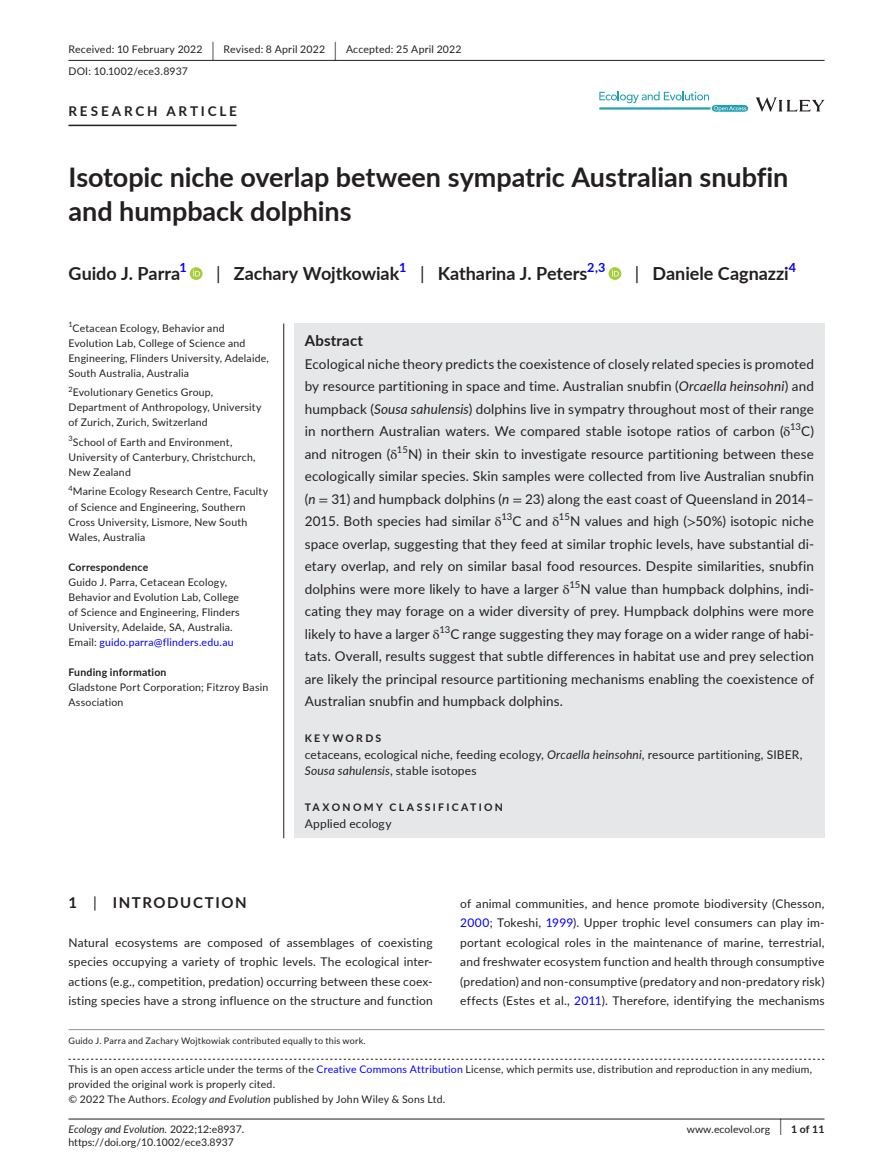
<style>
.page{position:relative;width:893px;height:1174px;background:#fff}
.page>*{position:absolute;margin:0;border:0;box-sizing:border-box;transform-origin:0 0}
.t1{font:700 27px/34.5px "Lato";letter-spacing:-.005em;color:#231f20}
.t2{font:700 18px "Lato";color:#231f20}
.t3{font:700 15px "Lato";letter-spacing:.1em;color:#231f20}
.t4{font:700 15px "Lato";letter-spacing:.015em;color:#231f20}
.t5{font:13.5px/22.5px "Lato";letter-spacing:.01em;color:#231f20;text-align:justify}
.t6{font:700 13.5px "Lato";letter-spacing:.21em;color:#231f20}
.t7{font:700 12.6px "Lato";color:#00f}
.t8{font:12px/19.5px "Lato";letter-spacing:.015em;color:#231f20;text-align:justify}
.t9{font:10.5px/15px "Lato";letter-spacing:.02em;color:#231f20}
.t10{font:10.5px "Lato";color:#231f20}
.t11{font:700 10.5px "Lato";letter-spacing:.02em;color:#231f20}
.t12{font:italic 10.5px "Lato";color:#231f20}
.t13{font:700 10.5px "Lato";letter-spacing:.22em;color:#231f20}
.t14{font:9.45px "Lato";letter-spacing:.005em;color:#231f20}
.t15{font:9px "Lato";letter-spacing:.025em;color:#231f20}
.t16{font:7.35px "Lato";color:#231f20}
.s1{font-size:19.65px}
.s2{font-weight:400}
.s3{color:#00f}
.s4{font-style:italic}
.s5{font-family:"STIX"}
.s6{font-style:normal}
.s7{font-weight:400;font-size:17.4px}
</style>
<div class="page">
<hr style="left:68px;top:1118px;width:756px;height:1px;background:#231f20">
<svg style="left:756px;top:97px;width:68px;height:15px"></svg>
<svg style="left:599px;top:91px;width:149px;height:21px"></svg>
<hr style="left:68px;top:60px;width:756px;height:1px;background:#231f20">
<hr style="left:68px;top:125px;width:169px;height:1px;background:#231f20">
<svg style="left:190px;top:267px;width:13px;height:13px"></svg>
<svg style="left:193px;top:269px;width:7px;height:7px"></svg>
<svg style="left:609px;top:267px;width:12px;height:13px"></svg>
<svg style="left:612px;top:269px;width:7px;height:7px"></svg>
<svg style="left:68px;top:1058px;width:756px;height:1px"></svg>
<hr style="left:68px;top:1029px;width:756px;height:1px;background:#939598">
<div style="left:294px;top:323px;width:530px;height:515px;background:#e6e7e9"></div>
<hr style="left:283px;top:323px;width:1px;height:515px;background:#231f20">
<p class="t9" style="left:68px;top:38px;width:395px;line-height:21.8px">Received: 10 February 2022 <span class="s1">|</span> Revised: 8 April 2022 <span class="s1">|</span> Accepted: 25 April 2022<br>DOI: 10.1002/ece3.8937</p>
<p class="t6" style="left:68px;top:101px;width:170px">RESEARCH ARTICLE</p>
<h1 class="t1" style="left:68px;top:159px;width:721px">Isotopic niche overlap between sympatric Australian snubfin and humpback dolphins</h1>
<h2 class="t2" style="left:68px;top:260px;width:113px">Guido J. Parra</h2>
<p class="t7" style="left:179px;top:258px;width:9px">1</p>
<h2 class="t2" style="left:216px;top:260px;width:185px"><span class="s2">|</span> Zachary Wojtkowiak</h2>
<p class="t7" style="left:399px;top:258px;width:9px">1</p>
<h2 class="t2" style="left:420px;top:260px;width:169px"><span class="s2">|</span> Katharina J. Peters</h2>
<p class="t7" style="left:587px;top:258px;width:20px">2,3</p>
<h2 class="t2" style="left:635px;top:260px;width:155px"><span class="s2">|</span> Daniele Cagnazzi</h2>
<p class="t7" style="left:789px;top:258px;width:9px">4</p>
<p class="t16" style="left:68px;top:319px;width:6px">1</p>
<p class="t9" style="left:68px;top:320px;width:202px;text-indent:4px">Cetacean Ecology, Behavior and Evolution Lab, College of Science and Engineering, Flinders University, Adelaide, South Australia, Australia</p>
<p class="t16" style="left:68px;top:384px;width:6px">2</p>
<p class="t9" style="left:68px;top:385px;width:195px;text-indent:4px">Evolutionary Genetics Group,<br>Department of Anthropology, University of Zurich, Zurich, Switzerland</p>
<p class="t9" style="left:68px;top:434px;width:189px"><sup>3</sup>School of Earth and Environment,<br>University of Canterbury, Christchurch,<br>New Zealand</p>
<p class="t9" style="left:68px;top:484px;width:201px"><sup>4</sup>Marine Ecology Research Centre, Faculty of Science and Engineering, Southern Cross University, Lismore, New South Wales, Australia</p>
<p class="t11" style="left:68px;top:559px;width:81px">Correspondence</p>
<p class="t9" style="left:68px;top:574px;width:173px">Guido J. Parra, Cetacean Ecology, Behavior and Evolution Lab, College of Science and Engineering, Flinders University, Adelaide, SA, Australia.<br>Email: <span class="s3">guido.parra@flinders.edu.au</span></p>
<p class="t11" style="left:68px;top:664px;width:100px">Funding information</p>
<p class="t9" style="left:68px;top:679px;width:201px">Gladstone Port Corporation; Fitzroy Basin<br>Association</p>
<p class="t4" style="left:305px;top:329px;width:60px">Abstract</p>
<p class="t5" style="left:305px;top:352px;width:511px">Ecological niche theory predicts the coexistence of closely related species is promoted by resource partitioning in space and time. Australian snubfin (<span class="s4">Orcaella heinsohni</span>) and humpback (<span class="s4">Sousa sahulensis</span>) dolphins live in sympatry throughout most of their range in northern Australian waters. We compared stable isotope ratios of carbon (<span class="s5">δ</span></p>
<p class="t14" style="left:790px;top:420px;width:12px">13</p>
<p class="t5" style="left:801px;top:419px;width:14px">C)</p>
<p class="t5" style="left:305px;top:442px;width:94px">and nitrogen (<span class="s5">δ</span></p>
<p class="t14" style="left:397px;top:442px;width:13px">15</p>
<p class="t5" style="left:305px;top:442px;width:511px;text-indent:103px">N) in their skin to investigate resource partitioning between these ecologically similar species. Skin samples were collected from live Australian snubfin (<span class="s4">n</span> <span class="s5">=</span> 31) and humpback dolphins (<span class="s4">n</span> <span class="s5">=</span> 23) along the east coast of Queensland in 2014– 2015. Both species had similar <span class="s5">δ</span></p>
<p class="t14" style="left:501px;top:510px;width:12px">13</p>
<p class="t5" style="left:513px;top:509px;width:48px">C and <span class="s5">δ</span></p>
<p class="t14" style="left:559px;top:510px;width:13px">15</p>
<p class="t5" style="left:305px;top:509px;width:511px;text-indent:265px">N values and high (<span class="s5">&gt;</span>50%) isotopic niche space overlap, suggesting that they feed at similar trophic levels, have substantial di&shy;etary overlap, and rely on similar basal food resources. Despite similarities, snubfin dolphins were more likely to have a larger <span class="s5">δ</span></p>
<p class="t14" style="left:569px;top:577px;width:13px">15</p>
<p class="t5" style="left:305px;top:577px;width:511px;text-indent:276px">N value than humpback dolphins, indi&shy;cating they may forage on a wider diversity of prey. Humpback dolphins were more likely to have a larger <span class="s5">δ</span></p>
<p class="t14" style="left:439px;top:622px;width:12px">13</p>
<p class="t5" style="left:305px;top:622px;width:511px;text-indent:146px">C range suggesting they may forage on a wider range of habi&shy;tats. Overall, results suggest that subtle differences in habitat use and prey selection are likely the principal resource partitioning mechanisms enabling the coexistence of Australian snubfin and humpback dolphins.</p>
<p class="t13" style="left:305px;top:730px;width:78px">KEYWORDS</p>
<p class="t8" style="left:305px;top:745px;width:499px;line-height:16.5px">cetaceans, ecological niche, feeding ecology, <span class="s4">Orcaella heinsohni</span>, resource partitioning, SIBER,<br><span class="s4">Sousa sahulensis</span>, stable isotopes</p>
<p class="t13" style="left:305px;top:799px;width:200px">TAXONOMY CLASSIFICATION</p>
<p class="t8" style="left:305px;top:813px;width:88px">Applied ecology</p>
<p class="t3" style="left:68px;top:891px;width:180px">1 <span class="s2">|</span> INTRODUCTION</p>
<p class="t8" style="left:68px;top:932px;width:366px">Natural ecosystems are composed of assemblages of coexisting species occupying a variety of trophic levels. The ecological inter&shy;actions (e.g., competition, predation) occurring between these coex&shy;isting species have a strong influence on the structure and function</p>
<p class="t15" style="left:68px;top:1033px;width:299px">Guido J. Parra and Zachary Wojtkowiak contributed equally to this work.</p>
<p class="t8" style="left:460px;top:893px;width:366px">of animal communities, and hence promote biodiversity (Chesson, <span class="s3">2000</span>; Tokeshi, <span class="s3">1999</span>). Upper trophic level consumers can play im&shy;portant ecological roles in the maintenance of marine, terrestrial, and freshwater ecosystem function and health through consumptive (predation) and non-consumptive (predatory and non-predatory risk) effects (Estes et al., <span class="s3">2011</span>). Therefore, identifying the mechanisms</p>
<p class="t9" style="left:68px;top:1061px;width:745px">This is an open access article under the terms of the <span class="s3">Creative Commons Attribution</span> License, which permits use, distribution and reproduction in any medium, provided the original work is properly cited.<br>© 2022 The Authors. <span class="s4">Ecology and Evolution</span> published by John Wiley &amp; Sons Ltd.</p>
<p class="t12" style="left:68px;top:1121px;width:177px">Ecology and Evolution. <span class="s6">2022;12:e8937.</span></p>
<p class="t11" style="left:779px;top:1121px;width:46px"><span class="s7">|</span> 1 of 11</p>
<p class="t10" style="left:68px;top:1135px;width:167px">https://doi.org/10.1002/ece3.8937</p>
<p class="t10" style="left:687px;top:1121px;width:85px">www.ecolevol.org</p>
</div>
